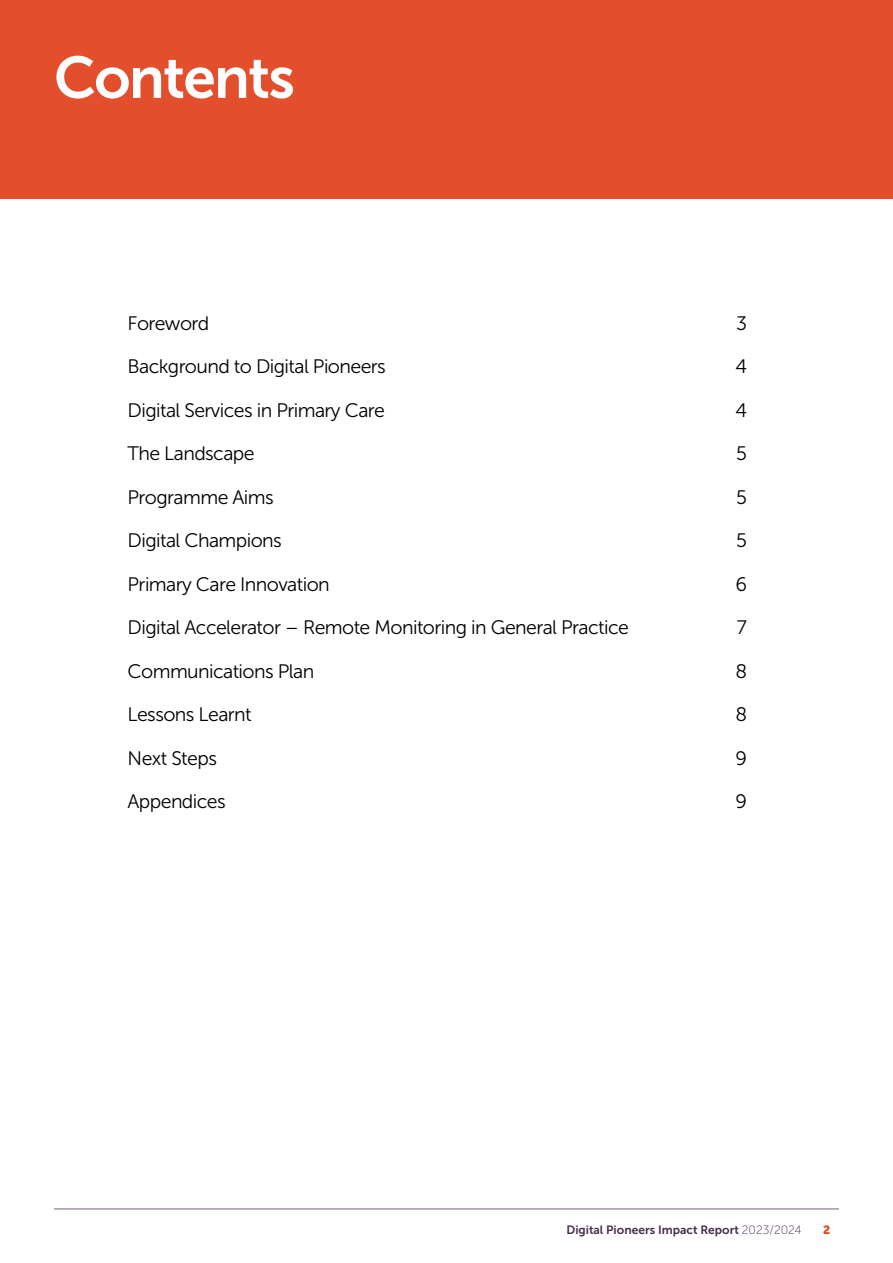
<style>
.page{position:relative;width:893px;height:1263px;background:#fff}
.page>*{position:absolute;margin:0;border:0;box-sizing:border-box;transform-origin:0 0}
.t1{font:58.5px "Museo Sans 700";letter-spacing:-.03em;color:#fff}
.t2{font:19.5px "Museo Sans 300";letter-spacing:-.03em;color:#000}
.t3{font:12px "Museo Sans 700";color:#442c4c}
.t4{font:12px "Museo Sans 900";color:#e44920}
.s1{font-family:"Museo Sans 100"}
</style>
<div class="page">
<div style="left:0;top:0;width:893px;height:198px;background:#e34e2d"></div>
<hr style="left:54px;top:1208px;width:785px;height:2px;background:#a195a5">
<h1 class="t1" style="left:54px;top:45px;width:242px">Contents</h1>
<p class="t2" style="left:128px;top:312px;width:83px">Foreword</p>
<p class="t2" style="left:736px;top:312px;width:12px">3</p>
<p class="t2" style="left:128px;top:356px;width:260px">Background to Digital Pioneers</p>
<p class="t2" style="left:735px;top:356px;width:13px">4</p>
<p class="t2" style="left:128px;top:399px;width:259px">Digital Services in Primary Care</p>
<p class="t2" style="left:735px;top:399px;width:13px">4</p>
<p class="t2" style="left:128px;top:443px;width:129px">The Landscape</p>
<p class="t2" style="left:736px;top:443px;width:12px">5</p>
<p class="t2" style="left:128px;top:486px;width:148px">Programme Aims</p>
<p class="t2" style="left:736px;top:486px;width:12px">5</p>
<p class="t2" style="left:128px;top:530px;width:156px">Digital Champions</p>
<p class="t2" style="left:736px;top:530px;width:12px">5</p>
<p class="t2" style="left:128px;top:573px;width:204px">Primary Care Innovation</p>
<p class="t2" style="left:735px;top:573px;width:13px">6</p>
<p class="t2" style="left:128px;top:617px;width:503px">Digital Accelerator – Remote Monitoring in General Practice</p>
<p class="t2" style="left:737px;top:617px;width:12px">7</p>
<p class="t2" style="left:128px;top:660px;width:188px">Communications Plan</p>
<p class="t2" style="left:735px;top:660px;width:13px">8</p>
<p class="t2" style="left:128px;top:704px;width:126px">Lessons Learnt</p>
<p class="t2" style="left:735px;top:704px;width:13px">8</p>
<p class="t2" style="left:128px;top:747px;width:91px">Next Steps</p>
<p class="t2" style="left:735px;top:747px;width:13px">9</p>
<p class="t2" style="left:128px;top:791px;width:100px">Appendices</p>
<p class="t2" style="left:735px;top:791px;width:13px">9</p>
<p class="t3" style="left:566px;top:1223px;width:237px">Digital Pioneers Impact Report <span class="s1">2023/2024</span></p>
<p class="t4" style="left:823px;top:1223px;width:9px">2</p>
</div>
